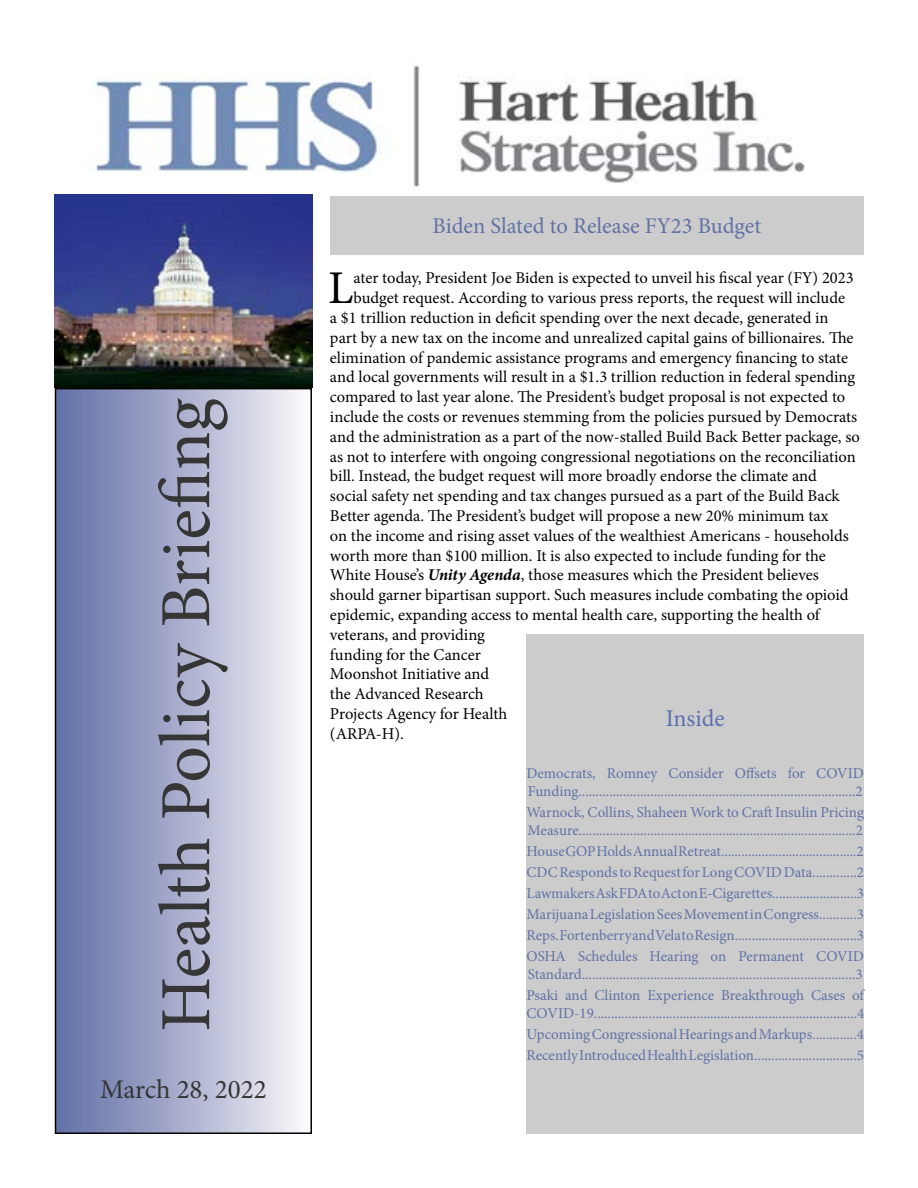
<style>
.page{position:relative;width:918px;height:1188px;background:#fff}
.page>*{position:absolute;margin:0;border:0;box-sizing:border-box;transform-origin:0 0}
.t1{font:72px "Minion Pro";color:#363636}
.t2{font:46.95px "Minion Pro";color:#000}
.t3{font:27px "Minion Pro";letter-spacing:-.005em;color:#363636}
.t4{font:24px "Minion Pro";color:#5c72ae}
.t5{font:22.5px "Minion Pro";color:#6172a6}
.t6{font:16.5px "Minion Pro";color:#000}
.t7{font:15px/21px "Minion Pro";color:#6172a6}
.s1{font-weight:700;font-style:italic}
</style>
<div class="page">
<div style="left:56px;top:389px;width:255px;height:744px;background:linear-gradient(to right,#5e6da4,#faf8fb)"></div>
<div style="left:55px;top:388px;width:257px;height:746px;border:2px solid #000"></div>
<div style="left:526px;top:634px;width:338px;height:500px;background:#ccc"></div>
<img style="left:95px;top:65px;width:710px;height:122px">
<div style="left:330px;top:196px;width:534px;height:58px;background:#ccc"></div>
<img style="left:54px;top:194px;width:258px;height:194px">
<h1 class="t1" style="left:138px;top:1032px;width:635px;rotate:-90deg">Health Policy Briefing</h1>
<h3 class="t3" style="left:100px;top:1071px;width:168px">March 28, 2022</h3>
<h3 class="t5" style="left:433px;top:211px;width:330px">Biden Slated to Release FY23 Budget</h3>
<h2 class="t2" style="left:328px;top:257px;width:27px">L</h2>
<p class="t6" style="left:354px;top:267px;width:502px">ater today, President Joe Biden is expected to unveil his fiscal year (FY) 2023</p>
<p class="t6" style="left:354px;top:287px;width:493px">budget request. According to various press reports, the request will include</p>
<p class="t6" style="left:330px;top:307px;width:500px">a $1 trillion reduction in deficit spending over the next decade, generated in</p>
<p class="t6" style="left:330px;top:327px;width:525px">part by a new tax on the income and unrealized capital gains of billionaires. The</p>
<p class="t6" style="left:330px;top:346px;width:520px">elimination of pandemic assistance programs and emergency financing to state</p>
<p class="t6" style="left:330px;top:366px;width:527px">and local governments will result in a $1.3 trillion reduction in federal spending</p>
<p class="t6" style="left:330px;top:386px;width:517px">compared to last year alone. The President’s budget proposal is not expected to</p>
<p class="t6" style="left:330px;top:406px;width:529px">include the costs or revenues stemming from the policies pursued by Democrats</p>
<p class="t6" style="left:330px;top:426px;width:532px">and the administration as a part of the now-stalled Build Back Better package, so</p>
<p class="t6" style="left:330px;top:445px;width:527px">as not to interfere with ongoing congressional negotiations on the reconciliation</p>
<p class="t6" style="left:330px;top:465px;width:488px">bill. Instead, the budget request will more broadly endorse the climate and</p>
<p class="t6" style="left:330px;top:485px;width:511px">social safety net spending and tax changes pursued as a part of the Build Back</p>
<p class="t6" style="left:330px;top:505px;width:500px">Better agenda. The President’s budget will propose a new 20% minimum tax</p>
<p class="t6" style="left:330px;top:525px;width:520px">on the income and rising asset values of the wealthiest Americans - households</p>
<p class="t6" style="left:330px;top:544px;width:497px">worth more than $100 million. It is also expected to include funding for the</p>
<p class="t6" style="left:330px;top:564px;width:490px">White House’s <span class="s1">Unity Agenda</span>, those measures which the President believes</p>
<p class="t6" style="left:330px;top:584px;width:520px">should garner bipartisan support. Such measures include combating the opioid</p>
<p class="t6" style="left:330px;top:604px;width:491px">epidemic, expanding access to mental health care, supporting the health of</p>
<p class="t6" style="left:330px;top:624px;width:157px">veterans, and providing</p>
<p class="t6" style="left:330px;top:643px;width:152px">funding for the Cancer</p>
<p class="t6" style="left:330px;top:663px;width:161px">Moonshot Initiative and</p>
<p class="t6" style="left:330px;top:683px;width:155px">the Advanced Research</p>
<p class="t6" style="left:330px;top:703px;width:179px">Projects Agency for Health</p>
<p class="t6" style="left:330px;top:723px;width:75px">(ARPA-H).</p>
<h3 class="t4" style="left:666px;top:702px;width:60px">Inside</h3>
<p class="t7" style="left:526px;top:765px;width:339px;line-height:18px">Democrats, Romney Consider Offsets for COVID<br>Funding.................................................................................2</p>
<p class="t7" style="left:526px;top:804px;width:339px;line-height:18px">Warnock, Collins, Shaheen Work to Craft Insulin Pricing<br>Measure.................................................................................2</p>
<p class="t7" style="left:526px;top:841px;width:339px;text-align:justify">House GOP Holds Annual Retreat........................................2<br>CDC Responds to Request for Long COVID Data.............2<br>Lawmakers Ask FDA to Act on E-Cigarettes.........................3<br>Marijuana Legislation Sees Movement in Congress...........3<br>Reps. Fortenberry and Vela to Resign....................................3<br>OSHA Schedules Hearing on Permanent COVID</p>
<p class="t7" style="left:526px;top:964px;width:339px">Standard................................................................................3<br>Psaki and Clinton Experience Breakthrough Cases of</p>
<p class="t7" style="left:526px;top:1003px;width:339px;text-align:justify">COVID-19.............................................................................4<br>Upcoming Congressional Hearings and Markups.............4<br>Recently Introduced Health Legislation..............................5</p>
</div>
